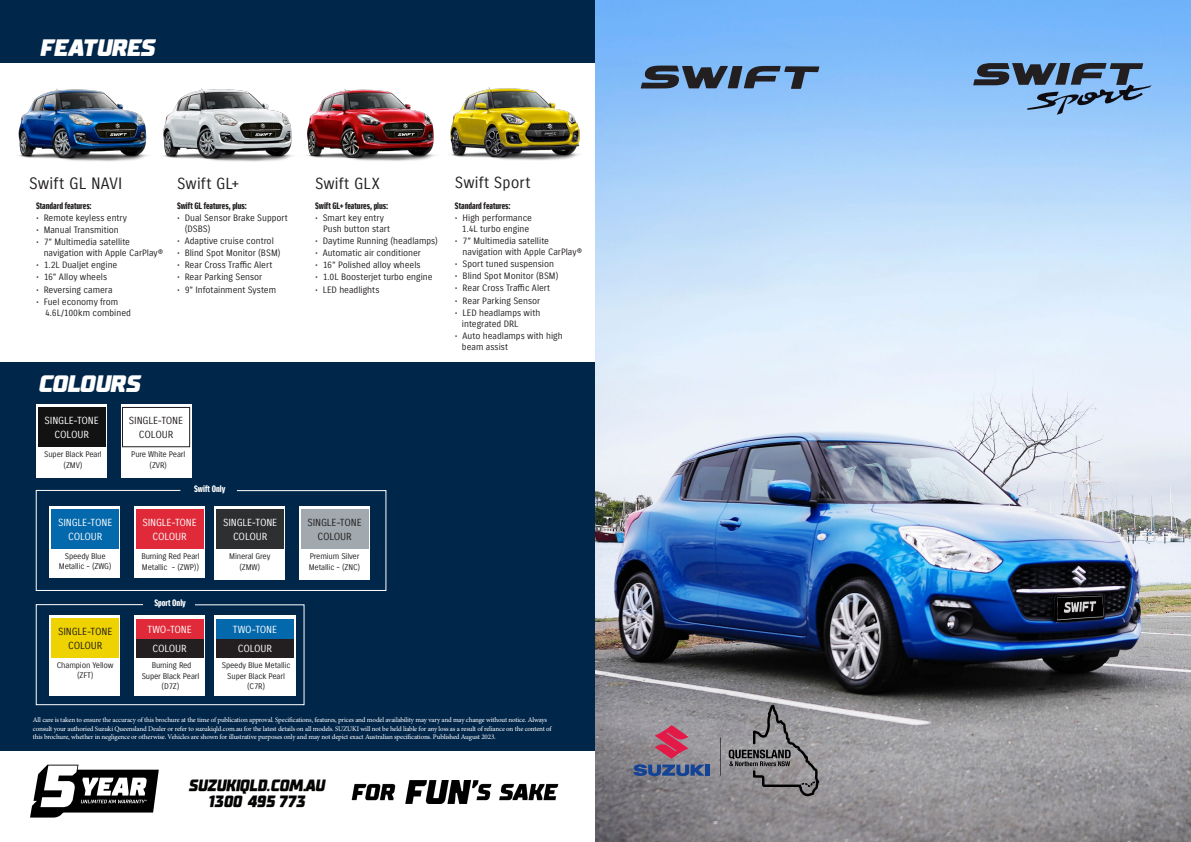
<style>
.page{position:relative;width:1191px;height:842px;background:#fff}
.page>*{position:absolute;margin:0;border:0;box-sizing:border-box;transform-origin:0 0}
.t1{font:30px "Suzuki Funtv 0.916 Heavy Front";letter-spacing:-.01em;color:#fff}
.t2{font:21px/15.4px "Suzuki Funtv 0.916 Heavy Front";color:#040503;text-align:center;scale:.9 1}
.t3{font:16px "Suzuki PRO Regular";letter-spacing:.01em;color:#231f20}
.t4{font:15.6px "Suzuki PRO Regular";letter-spacing:.01em;color:#231f20}
.t5{font:10px/13.8px "Suzuki PRO Regular";letter-spacing:-.02em;color:#fff;text-align:center}
.t6{font:10px/13.8px "Suzuki PRO Regular";letter-spacing:-.02em;color:#231f20;text-align:center}
.t7{font:9px/10.8px "Suzuki PRO Regular";color:#231f20}
.t8{font:9px "Suzuki PRO Headline";letter-spacing:-.005em;color:#231f20}
.t9{font:9px "Suzuki PRO Headline";letter-spacing:-.005em;color:#fff}
.t10{font:8px/10.7px "Suzuki PRO Regular";letter-spacing:-.02em;color:#231f20;text-align:center}
.t11{font:7px/8.4px "Minion Pro";letter-spacing:-.02em;color:#fff}
</style>
<div class="page">
<div style="left:0;top:0;width:595px;height:750px;background:#00264a"></div>
<div style="left:0;top:63px;width:595px;height:299px;background:#fff"></div>
<img style="left:595px;top:0;width:596px;height:842px">
<svg style="left:973px;top:63px;width:178px;height:52px;background:#6a8db3"></svg>
<svg style="left:641px;top:66px;width:178px;height:23px;background:#4e6681"></svg>
<svg style="left:30px;top:765px;width:129px;height:52px"></svg>
<hr style="left:720px;top:737px;width:1px;height:39px;background:#000">
<svg style="left:728px;top:705px;width:91px;height:91px;background:#868486"></svg>
<img style="left:18px;top:88px;width:129px;height:74px">
<img style="left:163px;top:88px;width:130px;height:74px">
<img style="left:307px;top:89px;width:128px;height:72px">
<img style="left:450px;top:87px;width:130px;height:74px">
<div style="left:36px;top:404px;width:71px;height:74px;background:#fff"></div>
<div style="left:121px;top:404px;width:70px;height:74px;background:#fff"></div>
<div style="left:38px;top:407px;width:67px;height:40px;background:#121212"></div>
<div style="left:122px;top:407px;width:68px;height:40px;border:1px solid #231f20"></div>
<svg style="left:36px;top:490px;width:350px;height:101px"></svg>
<svg style="left:36px;top:604px;width:268px;height:101px"></svg>
<hr style="left:705px;top:764px;width:4px;height:12px;background:#144396">
<svg style="left:633px;top:725px;width:71px;height:51px;background:#8d7288"></svg>
<img style="left:351px;top:780px;width:208px;height:24px">
<p class="t1" style="left:36px;top:36px;width:118px">FEATURES</p>
<p class="t3" style="left:29px;top:174px;width:95px">Swift GL NAVI</p>
<p class="t4" style="left:177px;top:174px;width:64px">Swift GL+</p>
<p class="t4" style="left:315px;top:174px;width:66px">Swift GLX</p>
<p class="t4" style="left:455px;top:173px;width:77px">Swift Sport</p>
<p class="t8" style="left:36px;top:200px;width:57px">Standard features:</p>
<p class="t7" style="left:36px;top:212px;width:93px">• Remote keyless entry</p>
<p class="t7" style="left:36px;top:225px;width:84px">• Manual Transmition</p>
<p class="t7" style="left:44px;top:237px;width:121px;text-indent:-8px">• 7” Multimedia satellite navigation with Apple CarPlay®</p>
<p class="t7" style="left:36px;top:260px;width:83px">• 1.2L Dualjet engine</p>
<p class="t7" style="left:36px;top:272px;width:73px">• 16” Alloy wheels</p>
<p class="t7" style="left:36px;top:284px;width:78px">• Reversing camera</p>
<p class="t7" style="left:45px;top:296px;width:87px;text-indent:-9px">• Fuel economy from<br>4.6L/100km combined</p>
<p class="t8" style="left:177px;top:200px;width:71px">Swift GL features, plus:</p>
<p class="t7" style="left:185px;top:212px;width:105px;text-indent:-8px">• Dual Sensor Brake Support (DSBS)</p>
<p class="t7" style="left:177px;top:235px;width:98px">• Adaptive cruise control</p>
<p class="t7" style="left:177px;top:248px;width:105px">• Blind Spot Monitor (BSM)</p>
<p class="t7" style="left:177px;top:260px;width:97px">• Rear Cross Traffic Alert</p>
<p class="t7" style="left:177px;top:272px;width:87px">• Rear Parking Sensor</p>
<p class="t7" style="left:177px;top:284px;width:101px">• 9” Infotainment System</p>
<p class="t8" style="left:315px;top:200px;width:75px">Swift GL+ features, plus:</p>
<p class="t7" style="left:323px;top:212px;width:69px;text-indent:-8px">• Smart key entry<br>Push button start</p>
<p class="t7" style="left:315px;top:235px;width:124px">• Daytime Running (headlamps)</p>
<p class="t7" style="left:315px;top:248px;width:107px">• Automatic air conditioner</p>
<p class="t7" style="left:315px;top:260px;width:107px">• 16” Polished alloy wheels</p>
<p class="t7" style="left:315px;top:272px;width:119px">• 1.0L Boosterjet turbo engine</p>
<p class="t7" style="left:315px;top:284px;width:66px">• LED headlights</p>
<p class="t8" style="left:455px;top:200px;width:57px">Standard features:</p>
<p class="t7" style="left:455px;top:212px;width:79px;text-align:center">• High performance<br>1.4L turbo engine</p>
<p class="t7" style="left:462px;top:235px;width:121px;text-indent:-8px">• 7” Multimedia satellite navigation with Apple CarPlay®</p>
<p class="t7" style="left:455px;top:258px;width:101px">• Sport tuned suspension</p>
<p class="t7" style="left:455px;top:271px;width:105px">• Blind Spot Monitor (BSM)</p>
<p class="t7" style="left:455px;top:283px;width:97px">• Rear Cross Traffic Alert</p>
<p class="t7" style="left:455px;top:295px;width:87px">• Rear Parking Sensor</p>
<p class="t7" style="left:462px;top:307px;width:80px;text-indent:-7px">• LED headlamps with integrated DRL</p>
<p class="t7" style="left:462px;top:330px;width:102px;text-indent:-7px">• Auto headlamps with high beam assist</p>
<p class="t1" style="left:36px;top:372px;width:103px">COLOURS</p>
<p class="t5" style="left:45px;top:414px;width:56px">SINGLE-TONE<br>COLOUR</p>
<p class="t6" style="left:129px;top:414px;width:56px">SINGLE-TONE<br>COLOUR</p>
<p class="t10" style="left:44px;top:449px;width:59px">Super Black Pearl (ZMV)</p>
<p class="t10" style="left:131px;top:449px;width:56px">Pure White Pearl (ZVR)</p>
<p class="t9" style="left:194px;top:483px;width:33px">Swift Only</p>
<p class="t5" style="left:58px;top:516px;width:56px">SINGLE-TONE<br>COLOUR</p>
<p class="t5" style="left:223px;top:516px;width:56px">SINGLE-TONE<br>COLOUR</p>
<p class="t5" style="left:142px;top:516px;width:56px">SINGLE-TONE<br>COLOUR</p>
<p class="t6" style="left:307px;top:516px;width:56px">SINGLE-TONE<br>COLOUR</p>
<p class="t10" style="left:59px;top:550px;width:54px">Speedy Blue<br>Metallic - (ZWG)</p>
<p class="t10" style="left:229px;top:551px;width:43px">Mineral Grey (ZMW)</p>
<p class="t10" style="left:141px;top:551px;width:60px;text-align:left">Burning Red Pearl<br>Metallic - (ZWP))</p>
<p class="t10" style="left:309px;top:551px;width:53px;text-align:left">Premium Silver<br>Metallic - (ZNC)</p>
<p class="t6" style="left:58px;top:625px;width:56px">SINGLE-TONE<br>COLOUR</p>
<p class="t9" style="left:154px;top:597px;width:33px">Sport Only</p>
<p class="t5" style="left:147px;top:623px;width:46px">TWO-TONE</p>
<p class="t5" style="left:233px;top:623px;width:46px">TWO-TONE</p>
<p class="t5" style="left:152px;top:642px;width:36px">COLOUR</p>
<p class="t5" style="left:238px;top:642px;width:36px">COLOUR</p>
<p class="t10" style="left:57px;top:660px;width:58px">Champion Yellow</p>
<p class="t10" style="left:77px;top:670px;width:18px">(ZFT)</p>
<p class="t10" style="left:142px;top:660px;width:59px">Burning Red<br>Super Black Pearl (D7Z)</p>
<p class="t10" style="left:222px;top:660px;width:70px">Speedy Blue Metallic<br>Super Black Pearl (C7R)</p>
<p class="t11" style="left:33px;top:716px;width:520px">All care is taken to ensure the accuracy of this brochure at the time of publication approval. Specifications, features, prices and model availability may vary and may change without notice. Always consult your authoried Suzuki Queensland Dealer or refer to suzukiqld.com.au for the latest details on all models. SUZUKI will not be held liable for any loss as a result of reliance on the content of this brochure, whether in negligence or otherwise. Vehicles are shown for illustrative purposes only and may not depict exact Australian specifications. Published August 2023.</p>
<p class="t2" style="left:186px;top:780px;width:153px">SUZUKIQLD.COM.AU<br>1300 495 773</p>
</div>
